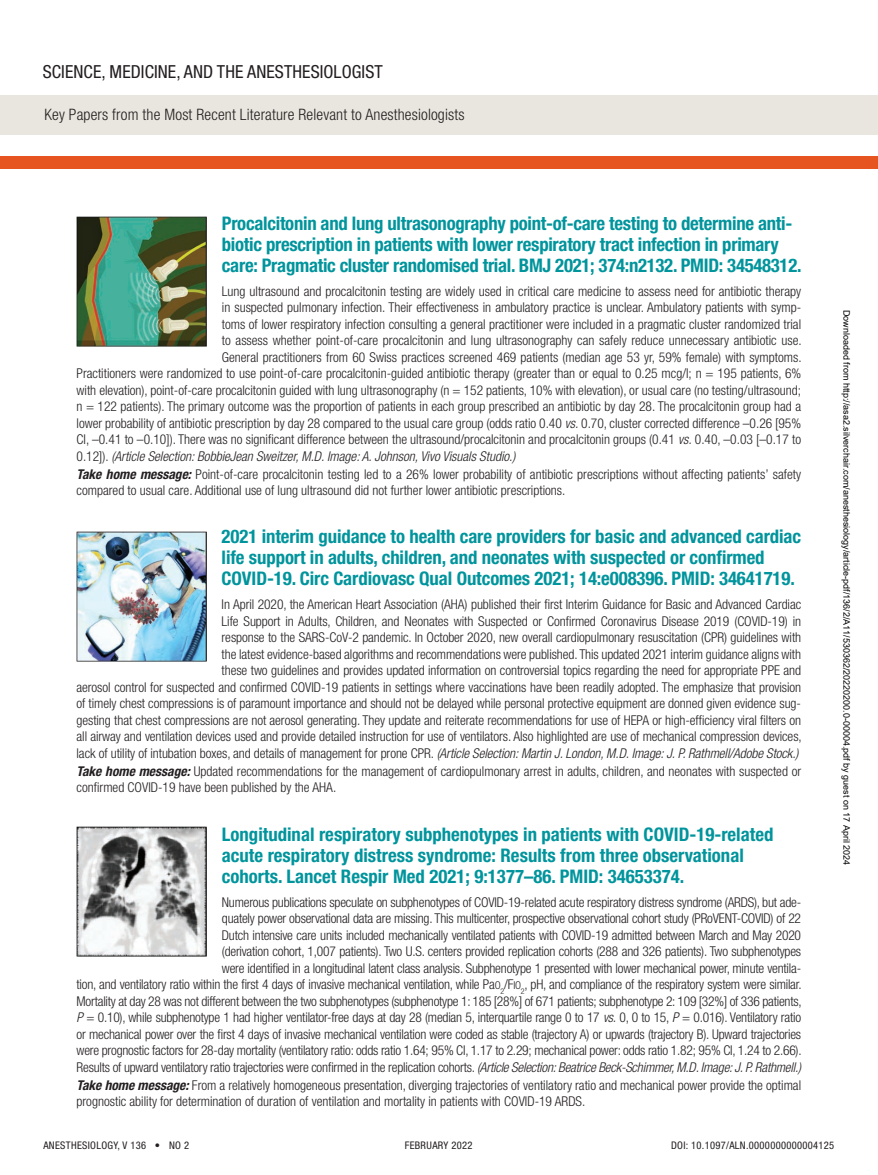
<style>
.page{position:relative;width:878px;height:1175px;background:#fff}
.page>*{position:absolute;margin:0;border:0;box-sizing:border-box;transform-origin:0 0}
.t1{font:700 condensed 18.75px/21px "Helvetica Neue LT Std";letter-spacing:-.005em;color:#00949c}
.t2{font:condensed 18px "Helvetica Neue LT Std";letter-spacing:.005em;color:#231f20}
.t3{font:300 condensed 15.75px "Helvetica Neue LT Std";letter-spacing:.01em;color:#231f20}
.t4{font:300 condensed 13.5px/16.5px "Helvetica Neue LT Std";letter-spacing:-.005em;color:#231f20}
.t5{font:italic 300 condensed 13.5px "Helvetica Neue LT Std";color:#231f20}
.t6{font:condensed 10.5px "Helvetica Neue LT Std";letter-spacing:.03em;color:#231f20}
.t7{font:9px "Arial";color:#000}
.s1{font-style:italic}
.s2{font-style:normal}
.s3{font-weight:700;font-style:italic}
.s4{font-family:"Helvetica Neue LT Std Lt Cn SC800";font-weight:400;font-stretch:normal;font-size:10.8px}
</style>
<div class="page">
<div style="left:0;top:95px;width:878px;height:39px;background:#e9e6df"></div>
<div style="left:0;top:156px;width:878px;height:12px;background:#e6551f"></div>
<img style="left:77px;top:216px;width:130px;height:130px">
<img style="left:77px;top:532px;width:130px;height:130px">
<img style="left:77px;top:826px;width:130px;height:130px">
<h2 class="t2" style="left:43px;top:61px;width:341px">SCIENCE, MEDICINE, AND THE ANESTHESIOLOGIST</h2>
<p class="t3" style="left:44px;top:106px;width:421px">Key Papers from the Most Recent Literature Relevant to Anesthesiologists</p>
<p class="t1" style="left:222px;top:212px;width:581px">Procalcitonin and lung ultrasonography point-of-care testing to determine anti&shy;biotic prescription in patients with lower respiratory tract infection in primary care: Pragmatic cluster randomised trial. BMJ 2021; 374:n2132. PMID: 34548312.</p>
<p class="t4" style="left:222px;top:283px;width:580px">Lung ultrasound and procalcitonin testing are widely used in critical care medicine to assess need for antibiotic therapy</p>
<p class="t4" style="left:222px;top:299px;width:580px">in suspected pulmonary infection. Their effectiveness in ambulatory practice is unclear. Ambulatory patients with symp-</p>
<p class="t4" style="left:222px;top:316px;width:580px">toms of lower respiratory infection consulting a general practitioner were included in a pragmatic cluster randomized trial</p>
<p class="t4" style="left:222px;top:332px;width:581px">to assess whether point-of-care procalcitonin and lung ultrasonography can safely reduce unnecessary antibiotic use.</p>
<p class="t4" style="left:222px;top:349px;width:581px">General practitioners from 60 Swiss practices screened 469 patients (median age 53 yr, 59% female) with symptoms.</p>
<p class="t4" style="left:77px;top:365px;width:726px">Practitioners were randomized to use point-of-care procalcitonin-guided antibiotic therapy (greater than or equal to 0.25 mcg/l; n = 195 patients, 6%</p>
<p class="t4" style="left:77px;top:382px;width:726px">with elevation), point-of-care procalcitonin guided with lung ultrasonography (n = 152 patients, 10% with elevation), or usual care (no testing/ultrasound;</p>
<p class="t4" style="left:77px;top:398px;width:726px">n = 122 patients). The primary outcome was the proportion of patients in each group prescribed an antibiotic by day 28. The procalcitonin group had a</p>
<p class="t4" style="left:77px;top:415px;width:726px">lower probability of antibiotic prescription by day 28 compared to the usual care group (odds ratio 0.40 <span class="s1">vs.</span> 0.70, cluster corrected difference –0.26 [95%</p>
<p class="t4" style="left:77px;top:431px;width:726px">CI, –0.41 to –0.10]). There was no significant difference between the ultrasound/procalcitonin and procalcitonin groups (0.41 <span class="s1">vs.</span> 0.40, –0.03 [–0.17 to</p>
<p class="t5" style="left:77px;top:448px;width:440px"><span class="s2">0.12]).</span> (Article Selection: BobbieJean Sweitzer, M.D. Image: A. Johnson, Vivo Visuals Studio.)</p>
<p class="t4" style="left:77px;top:465px;width:726px"><span class="s3">Take home message:</span> Point-of-care procalcitonin testing led to a 26% lower probability of antibiotic prescriptions without affecting patients’ safety compared to usual care. Additional use of lung ultrasound did not further lower antibiotic prescriptions.</p>
<h1 class="t1" style="left:222px;top:526px;width:581px">2021 interim guidance to health care providers for basic and advanced cardiac life support in adults, children, and neonates with suspected or confirmed<br>COVID-19. Circ Cardiovasc Qual Outcomes 2021; 14:e008396. PMID: 34641719.</h1>
<p class="t4" style="left:77px;top:596px;width:726px;text-align:right">In April 2020, the American Heart Association (AHA) published their first Interim Guidance for Basic and Advanced Cardiac<br>Life Support in Adults, Children, and Neonates with Suspected or Confirmed Coronavirus Disease 2019 (COVID-19) in<br>response to the SARS-CoV-2 pandemic. In October 2020, new overall cardiopulmonary resuscitation (CPR) guidelines with<br>the latest evidence-based algorithms and recommendations were published. This updated 2021 interim guidance aligns with<br>these two guidelines and provides updated information on controversial topics regarding the need for appropriate PPE and<br>aerosol control for suspected and confirmed COVID-19 patients in settings where vaccinations have been readily adopted. The emphasize that provision of timely chest compressions is of paramount importance and should not be delayed while personal protective equipment are donned given evidence sug&shy;gesting that chest compressions are not aerosol generating. They update and reiterate recommendations for use of HEPA or high-efficiency viral filters on all airway and ventilation devices used and provide detailed instruction for use of ventilators. Also highlighted are use of mechanical compression devices, lack of utility of intubation boxes, and details of management for prone CPR. <span class="s1">(Article Selection: Martin J. London, M.D. Image: J. P. Rathmell/Adobe Stock.)</span></p>
<p class="t4" style="left:77px;top:762px;width:726px"><span class="s3">Take home message:</span> Updated recommendations for the management of cardiopulmonary arrest in adults, children, and neonates with suspected or confirmed COVID-19 have been published by the AHA.</p>
<h1 class="t1" style="left:222px;top:823px;width:553px">Longitudinal respiratory subphenotypes in patients with COVID-19-related acute respiratory distress syndrome: Results from three observational cohorts. Lancet Respir Med 2021; 9:1377–86. PMID: 34653374.</h1>
<p class="t4" style="left:77px;top:893px;width:726px;text-align:right">Numerous publications speculate on subphenotypes of COVID-19-related acute respiratory distress syndrome (ARDS), but ade-<br>quately power observational data are missing. This multicenter, prospective observational cohort study (PRoVENT-COVID) of 22<br>Dutch intensive care units included mechanically ventilated patients with COVID-19 admitted between March and May 2020<br>(derivation cohort, 1,007 patients). Two U.S. centers provided replication cohorts (288 and 326 patients). Two subphenotypes<br>were identified in a longitudinal latent class analysis. Subphenotype 1 presented with lower mechanical power, minute ventila-<br>tion, and ventilatory ratio within the first 4 days of invasive mechanical ventilation, while Pa<span class="s4">o</span><sub>2</sub>/F<span class="s4">io</span><sub>2</sub>, pH, and compliance of the respiratory system were similar.<br>Mortality at day 28 was not different between the two subphenotypes (subphenotype 1: 185 [28%] of 671 patients; subphenotype 2: 109 [32%] of 336 patients, <span class="s1">P</span> = 0.10), while subphenotype 1 had higher ventilator-free days at day 28 (median 5, interquartile range 0 to 17 <span class="s1">vs.</span> 0, 0 to 15, <span class="s1">P</span> = 0.016). Ventilatory ratio or mechanical power over the first 4 days of invasive mechanical ventilation were coded as stable (trajectory A) or upwards (trajectory B). Upward trajectories were prognostic factors for 28-day mortality (ventilatory ratio: odds ratio 1.64; 95% CI, 1.17 to 2.29; mechanical power: odds ratio 1.82; 95% CI, 1.24 to 2.66).<br>Results of upward ventilatory ratio trajectories were confirmed in the replication cohorts. <span class="s1">(Article Selection: Beatrice Beck-Schimmer, M.D. Image: J. P. Rathmell.)</span></p>
<p class="t4" style="left:77px;top:1076px;width:726px"><span class="s3">Take home message:</span> From a relatively homogeneous presentation, diverging trajectories of ventilatory ratio and mechanical power provide the optimal prognostic ability for determination of duration of ventilation and mortality in patients with COVID-19 ARDS.</p>
<p class="t7" style="left:850px;top:309px;width:557px;rotate:90deg">Downloaded from http://asa2.silverchair.com/anesthesiology/article-pdf/136/2/A11/530362/20220200.0-00004.pdf by guest on 17 April 2024</p>
<p class="t6" style="left:43px;top:1139px;width:147px">ANESTHESIOLOGY, V 136 • NO 2</p>
<p class="t6" style="left:405px;top:1139px;width:69px">FEBRUARY 2022</p>
<p class="t6" style="left:671px;top:1139px;width:165px">DOI: 10.1097/ALN.0000000000004125</p>
</div>
